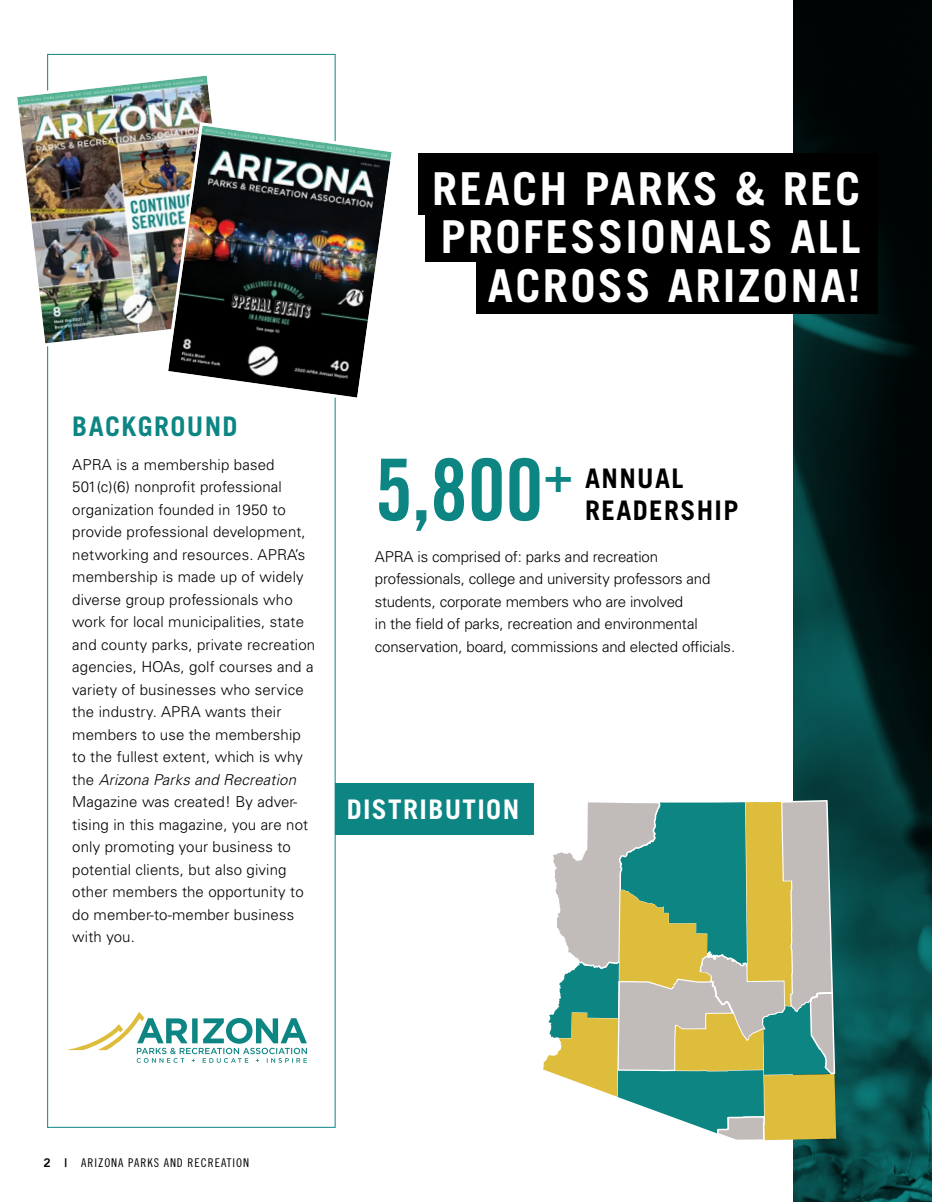
<style>
.page{position:relative;width:932px;height:1202px;background:#fff}
.page>*{position:absolute;margin:0;border:0;box-sizing:border-box;transform-origin:0 0}
.t1{font:85.2px "Trade Gothic LT Std Bd Cn 20";color:#0d8583}
.t2{font:700 45.45px/48.4px "Trade Gothic LT Std";letter-spacing:.05em;color:#fff;text-align:right}
.t3{font:700 27px/32.4px "Trade Gothic LT Std";letter-spacing:.05em;color:#000}
.t4{font:700 27px "Trade Gothic LT Std";letter-spacing:.05em;color:#fff}
.t5{font:700 27px "Trade Gothic LT Std";letter-spacing:.05em;color:#0d8583}
.t6{font:300 15px/22.5px "Univers LT Std";letter-spacing:.01em;color:#000}
.t7{font:300 15px/22.5px "Univers LT Std";letter-spacing:-.01em;color:#000}
.t8{font:12px "Trade Gothic LT Std Cn 18";letter-spacing:.08em;color:#000}
.s1{font-style:italic}
.s2{font-family:"Trade Gothic LT Std Bd 2"}
</style>
<div class="page">
<svg style="left:793px;top:0;width:139px;height:1202px;background:#032827"></svg>
<img style="left:17px;top:70px;width:195px;height:278px">
<img style="left:163px;top:120px;width:229px;height:283px">
<div style="left:476px;top:262px;width:402px;height:52px;background:#000"></div>
<div style="left:426px;top:213px;width:452px;height:49px;background:#000"></div>
<div style="left:418px;top:153px;width:460px;height:61px;background:#000"></div>
<div style="left:335px;top:783px;width:198px;height:52px;background:#0d8583"></div>
<svg style="left:68px;top:1012px;width:239px;height:50px"></svg>
<svg style="left:543px;top:799px;width:293px;height:342px;background:#9fb693"></svg>
<h2 class="t2" style="left:432px;top:164px;width:430px">REACH PARKS &amp; REC<br>PROFESSIONALS ALL<br>ACROSS ARIZONA!</h2>
<h3 class="t5" style="left:72px;top:409px;width:167px">BACKGROUND</h3>
<p class="t6" style="left:72px;top:453px;width:244px">APRA is a membership based<br>501(c)(6) nonprofit professional organization founded in 1950 to provide professional development, networking and resources. APRA’s membership is made up of widely diverse group professionals who work for local municipalities, state and county parks, private recreation agencies, HOAs, golf courses and a variety of businesses who service the industry. APRA wants their members to use the membership to the fullest extent, which is why the <span class="s1">Arizona Parks and Recreation<br></span>Magazine was created! By adver&shy;tising in this magazine, you are not only promoting your business to potential clients, but also giving other members the opportunity to do member-to-member business with you.</p>
<h1 class="t1" style="left:375px;top:438px;width:200px">5,800<sup>+</sup></h1>
<h3 class="t3" style="left:585px;top:461px;width:155px">ANNUAL<br>READERSHIP</h3>
<p class="t7" style="left:375px;top:545px;width:362px">APRA is comprised of: parks and recreation professionals, college and university professors and students, corporate members who are involved<br>in the field of parks, recreation and environmental conservation, board, commissions and elected officials.</p>
<h3 class="t4" style="left:346px;top:792px;width:174px">DISTRIBUTION</h3>
<p class="t8" style="left:43px;top:1155px;width:207px"><span class="s2">2 |</span> ARIZONA PARKS AND RECREATION</p>
</div>
